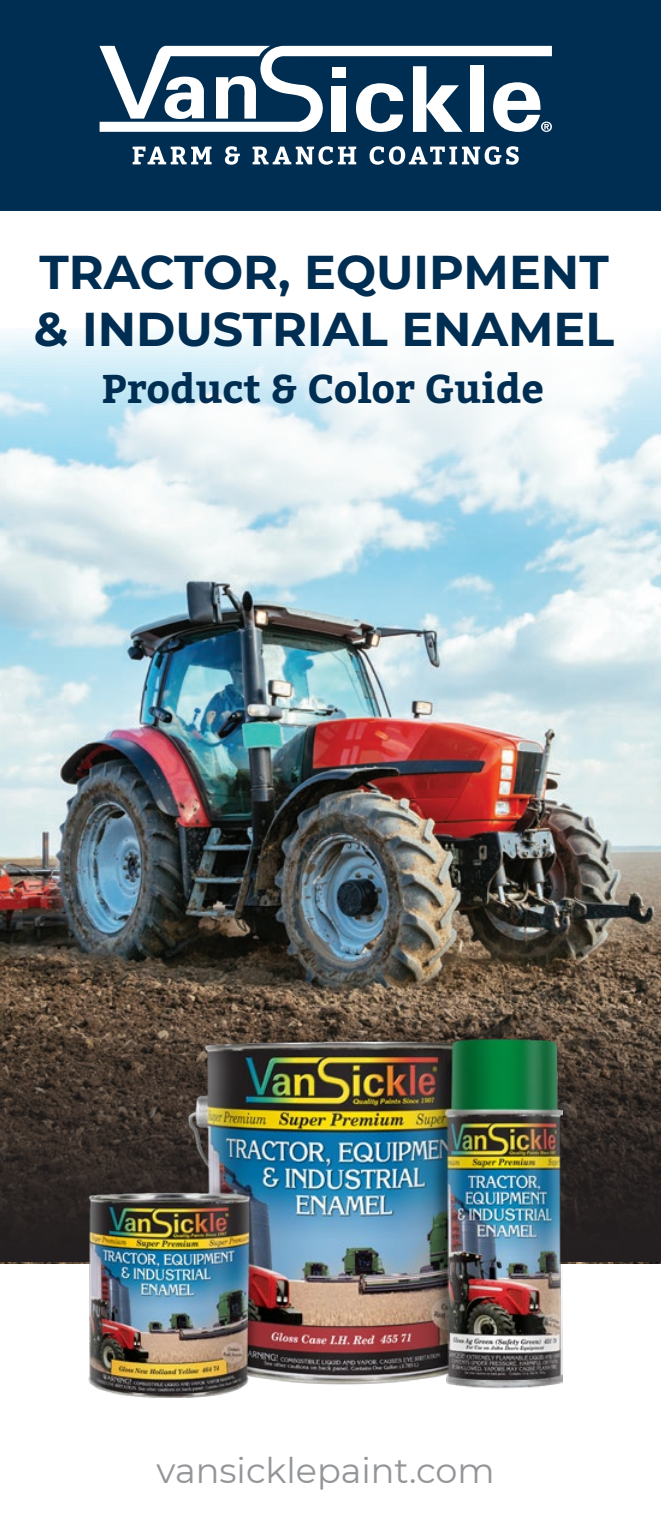
<style>
.page{position:relative;width:661px;height:1530px;background:#fff}
.page>*{position:absolute;margin:0;border:0;box-sizing:border-box;transform-origin:0 0}
.t1{font:700 47.5px/57px "Montserrat";color:#002e52}
.t2{font:700 40px "Bitter";color:#002e52}
.t3{font:35px "Montserrat";color:#939598}
</style>
<div class="page">
<div style="left:0;top:0;width:660px;height:210px;background:#002e52"></div>
<img style="left:0;top:332px;width:660px;height:931px">
<svg style="left:0;top:1004px;width:660px;height:258px;background:#43382f"></svg>
<img style="left:88px;top:1038px;width:474px;height:360px">
<svg style="left:99px;top:45px;width:452px;height:87px"></svg>
<svg style="left:132px;top:147px;width:79px;height:17px"></svg>
<svg style="left:225px;top:146px;width:15px;height:19px"></svg>
<svg style="left:252px;top:146px;width:104px;height:19px"></svg>
<svg style="left:369px;top:146px;width:149px;height:19px"></svg>
<p class="t1" style="left:34px;top:242px;width:581px">TRACTOR, EQUIPMENT &amp; INDUSTRIAL ENAMEL</p>
<p class="t2" style="left:102px;top:363px;width:443px">Product &amp; Color Guide</p>
<p class="t3" style="left:156px;top:1447px;width:339px">vansicklepaint.com</p>
</div>
